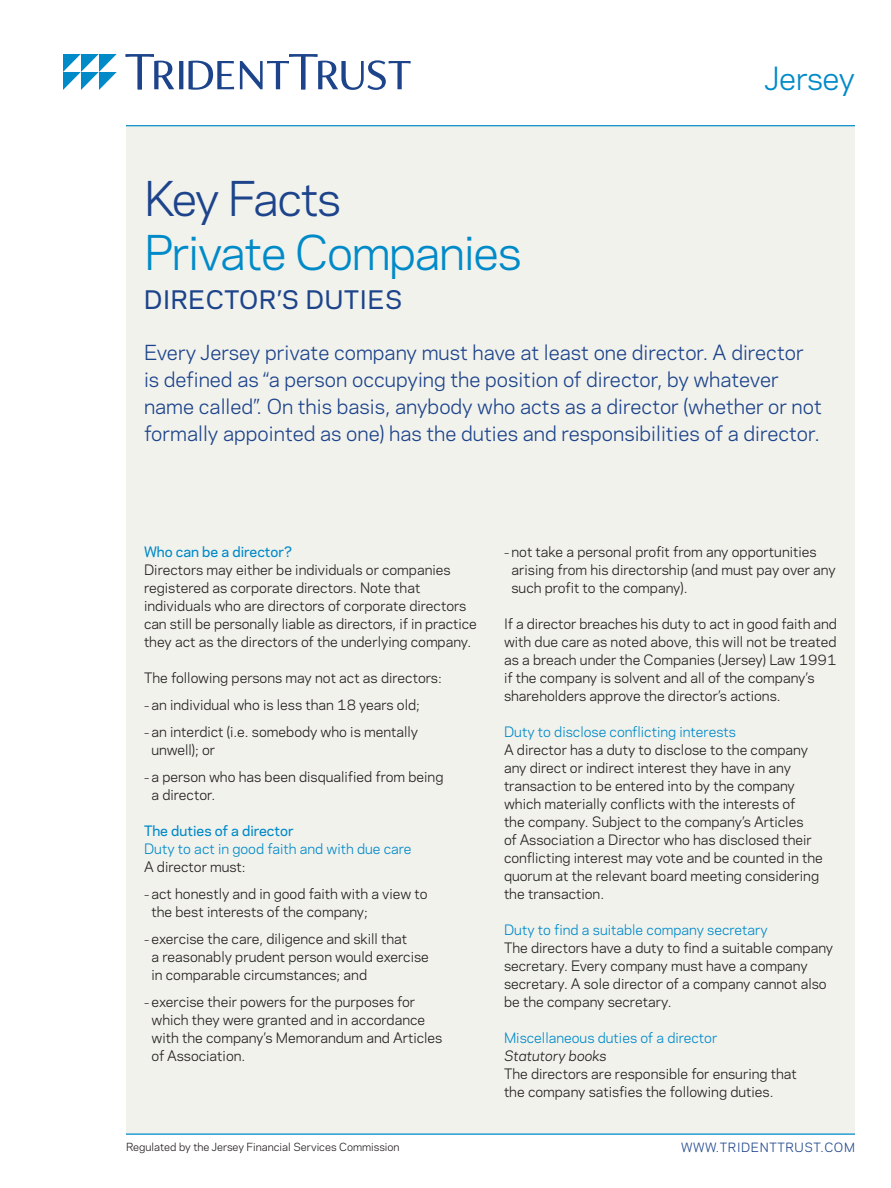
<style>
.page{position:relative;width:891px;height:1188px;background:#fff}
.page>*{position:absolute;margin:0;border:0;box-sizing:border-box;transform-origin:0 0}
.t1{font:45px "Polaris";letter-spacing:-.03em;color:#008ac8}
.t2{font:45px "Polaris";letter-spacing:-.04em;color:#1d448b}
.t3{font:30px "Polaris";letter-spacing:-.01em;color:#008ac8}
.t4{font:500 24px "Polaris";letter-spacing:.03em;color:#1d448b}
.Intro_Text{font:19.5px/27px "Polaris";color:#1d448b}
._1st_Paragraph{font:13.5px/18px "Polaris";color:#231f20}
.Head_2{font:13.5px "Polaris";color:#008ac8}
.Head_1{font:500 13.5px "Polaris";color:#008ac8}
.Head_2_following_Hea{font:13.5px "Polaris";color:#008ac8}
.Head_3_following_Hea{font:italic 13.5px "Polaris";color:#231f20}
.t5{font:12px "Polaris";letter-spacing:.05em;color:#1d448b}
.Footnote{font:10.5px "Polaris";color:#231f20}
.s1{font-size:10.5px}
</style>
<div class="page">
<div style="left:126px;top:126px;width:729px;height:1008px;background:#f2f2ed"></div>
<hr style="left:126px;top:126px;width:729px;height:1px;background:#008ac8">
<hr style="left:126px;top:1134px;width:729px;height:1px;background:#008ac8">
<svg style="left:126px;top:54px;width:285px;height:36px"></svg>
<svg style="left:63px;top:54px;width:54px;height:36px"></svg>
<h1 class="t2" style="left:144px;top:165px;width:199px">Key Facts</h1>
<h1 class="t1" style="left:144px;top:219px;width:379px">Private Companies</h1>
<h3 class="t4" style="left:144px;top:282px;width:260px">DIRECTOR’S DUTIES</h3>
<h2 class="t3" style="left:764px;top:56px;width:92px">Jersey</h2>
<p class="Intro_Text" style="left:144px;top:338px;width:679px">Every Jersey private company must have at least one director. A director is defined as “a person occupying the position of director, by whatever name called”. On this basis, anybody who acts as a director (whether or not formally appointed as one) has the duties and responsibilities of a director.</p>
<p class="Head_1" style="left:144px;top:541px;width:150px">Who can be a director?</p>
<p class="_1st_Paragraph" style="left:144px;top:560px;width:334px">Directors may either be individuals or companies registered as corporate directors. Note that individuals who are directors of corporate directors can still be personally liable as directors, if in practice they act as the directors of the underlying company.</p>
<p class="_1st_Paragraph" style="left:144px;top:668px;width:299px">The following persons may not act as directors:</p>
<p class="_1st_Paragraph" style="left:144px;top:695px;width:278px"><span class="s1">–</span> an individual who is less than 18 years old;</p>
<p class="_1st_Paragraph" style="left:152px;top:722px;width:268px;text-indent:-8px"><span class="s1">–</span> an interdict (i.e. somebody who is mentally unwell); or</p>
<p class="_1st_Paragraph" style="left:152px;top:767px;width:293px;text-indent:-8px"><span class="s1">–</span> a person who has been disqualified from being a director.</p>
<p class="Head_1" style="left:144px;top:820px;width:151px">The duties of a director</p>
<p class="Head_2_following_Hea" style="left:144px;top:838px;width:269px">Duty to act in good faith and with due care</p>
<p class="_1st_Paragraph" style="left:144px;top:857px;width:103px">A director must:</p>
<p class="_1st_Paragraph" style="left:152px;top:884px;width:278px;text-indent:-8px"><span class="s1">–</span> act honestly and in good faith with a view to the best interests of the company;</p>
<p class="_1st_Paragraph" style="left:152px;top:929px;width:279px;text-indent:-8px"><span class="s1">–</span> exercise the care, diligence and skill that<br>a reasonably prudent person would exercise in comparable circumstances; and</p>
<p class="_1st_Paragraph" style="left:152px;top:992px;width:292px;text-indent:-8px"><span class="s1">–</span> exercise their powers for the purposes for which they were granted and in accordance with the company’s Memorandum and Articles of Association.</p>
<p class="Footnote" style="left:126px;top:1139px;width:275px">Regulated by the Jersey Financial Services Commission</p>
<p class="_1st_Paragraph" style="left:512px;top:542px;width:326px;text-indent:-8px"><span class="s1">–</span> not take a personal profit from any opportunities arising from his directorship (and must pay over any such profit to the company).</p>
<p class="_1st_Paragraph" style="left:504px;top:614px;width:335px">If a director breaches his duty to act in good faith and with due care as noted above, this will not be treated as a breach under the Companies (Jersey) Law 1991 if the company is solvent and all of the company’s shareholders approve the director’s actions.</p>
<p class="Head_2" style="left:504px;top:721px;width:234px">Duty to disclose conflicting interests</p>
<p class="_1st_Paragraph" style="left:504px;top:740px;width:320px">A director has a duty to disclose to the company any direct or indirect interest they have in any transaction to be entered into by the company which materially conflicts with the interests of<br>the company. Subject to the company’s Articles<br>of Association a Director who has disclosed their conflicting interest may vote and be counted in the quorum at the relevant board meeting considering the transaction.</p>
<p class="Head_2" style="left:504px;top:919px;width:265px">Duty to find a suitable company secretary</p>
<p class="_1st_Paragraph" style="left:504px;top:938px;width:331px">The directors have a duty to find a suitable company secretary. Every company must have a company secretary. A sole director of a company cannot also be the company secretary.</p>
<p class="Head_2" style="left:504px;top:1027px;width:215px">Miscellaneous duties of a director</p>
<p class="Head_3_following_Hea" style="left:504px;top:1045px;width:104px">Statutory books</p>
<p class="_1st_Paragraph" style="left:504px;top:1064px;width:294px">The directors are responsible for ensuring that the company satisfies the following duties.</p>
<p class="t5" style="left:681px;top:1138px;width:175px">WWW.TRIDENTTRUST.COM</p>
</div>
